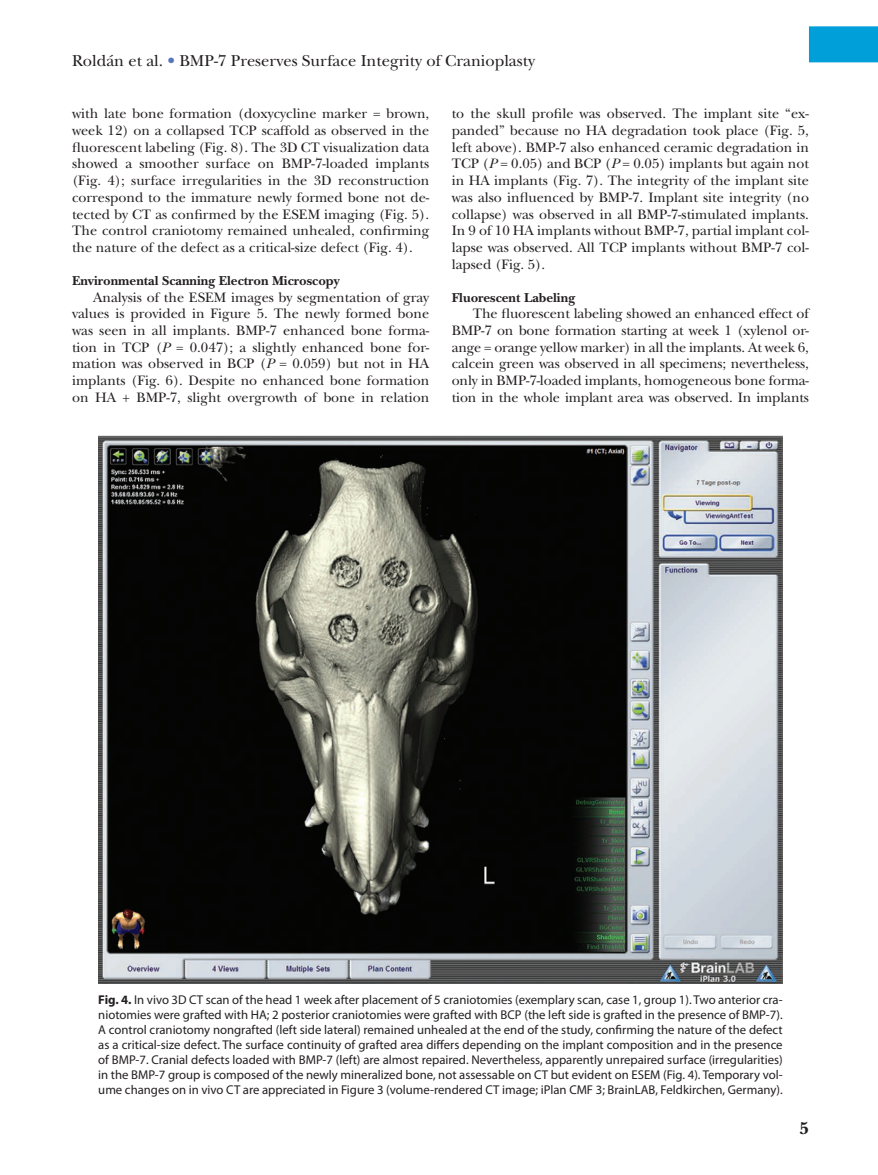
<style>
.page{position:relative;width:878px;height:1175px;background:#fff}
.page>*{position:absolute;margin:0;border:0;box-sizing:border-box;transform-origin:0 0}
.t1{font:700 18px "New Baskerville";color:#231f20}
.t2{font:16.5px "New Baskerville";color:#231f20}
.t3{font:14.25px/16.6px "New Baskerville";color:#231f20;text-align:justify}
.t4{font:700 13.5px "New Baskerville";color:#231f20}
.t5{font:12.75px/15px "Myriad Pro";color:#231f20;text-align:justify}
.s1{color:#5876ba}
.s2{font-style:italic}
.s3{font-weight:700}
</style>
<div class="page">
<div style="left:808px;top:26px;width:70px;height:36px;background:#009fda"></div>
<img style="left:98px;top:435px;width:684px;height:548px">
<p class="t2" style="left:72px;top:51px;width:464px">Roldán et al. <span class="s1">•</span> BMP-7 Preserves Surface Integrity of Cranioplasty</p>
<p class="t3" style="left:72px;top:106px;width:359px">with late bone formation (doxycycline marker = brown, week 12) on a collapsed TCP scaffold as observed in the fluorescent labeling (Fig. 8). The 3D CT visualization data showed a smoother surface on BMP-7-loaded implants (Fig. 4); surface irregularities in the 3D reconstruction correspond to the immature newly formed bone not de&shy;tected by CT as confirmed by the ESEM imaging (Fig. 5).<br>The control craniotomy remained unhealed, confirming the nature of the defect as a critical-size defect (Fig. 4).</p>
<p class="t4" style="left:72px;top:273px;width:269px">Environmental Scanning Electron Microscopy</p>
<p class="t3" style="left:72px;top:289px;width:359px;text-indent:21px">Analysis of the ESEM images by segmentation of gray values is provided in Figure 5. The newly formed bone was seen in all implants. BMP-7 enhanced bone forma&shy;tion in TCP (<span class="s2">P</span> = 0.047); a slightly enhanced bone for&shy;mation was observed in BCP (<span class="s2">P</span> = 0.059) but not in HA implants (Fig. 6). Despite no enhanced bone formation on HA + BMP-7, slight overgrowth of bone in relation</p>
<p class="t3" style="left:452px;top:106px;width:359px">to the skull profile was observed. The implant site “ex&shy;panded” because no HA degradation took place (Fig. 5, left above). BMP-7 also enhanced ceramic degradation in TCP (<span class="s2">P</span> = 0.05) and BCP (<span class="s2">P</span> = 0.05) implants but again not in HA implants (Fig. 7). The integrity of the implant site was also influenced by BMP-7. Implant site integrity (no collapse) was observed in all BMP-7-stimulated implants.<br>In 9 of 10 HA implants without BMP-7, partial implant col&shy;lapse was observed. All TCP implants without BMP-7 col&shy;lapsed (Fig. 5).</p>
<p class="t4" style="left:452px;top:289px;width:125px">Fluorescent Labeling</p>
<p class="t3" style="left:451px;top:305px;width:359px;text-indent:21px">The fluorescent labeling showed an enhanced effect of BMP-7 on bone formation starting at week 1 (xylenol or&shy;ange = orange yellow marker) in all the implants. At week 6, calcein green was observed in all specimens; nevertheless, only in BMP-7-loaded implants, homogeneous bone forma&shy;tion in the whole implant area was observed. In implants</p>
<p class="t5" style="left:98px;top:992px;width:686px"><span class="s3">Fig. 4.</span> I n vivo 3D CT scan of the head 1 week after placement of 5 craniotomies (exemplary scan, case 1, group 1). Two anterior cra&shy;niotomies were grafted with HA; 2 posterior craniotomies were grafted with BCP (the left side is grafted in the presence of BMP-7).<br>A control craniotomy nongrafted (left side lateral) remained unhealed at the end of the study, confirming the nature of the defect as a critical-size defect. The surface continuity of grafted area differs depending on the implant composition and in the presence of BMP-7. Cranial defects loaded with BMP-7 (left) are almost repaired. Nevertheless, apparently unrepaired surface (irregularities) in the BMP-7 group is composed of the newly mineralized bone, not assessable on CT but evident on ESEM (Fig. 4). Temporary vol&shy;ume changes on in vivo CT are appreciated in Figure 3 (volume-rendered CT image; iPlan CMF 3; BrainLAB, Feldkirchen, Germany).</p>
<p class="t1" style="left:799px;top:1118px;width:11px">5</p>
</div>
